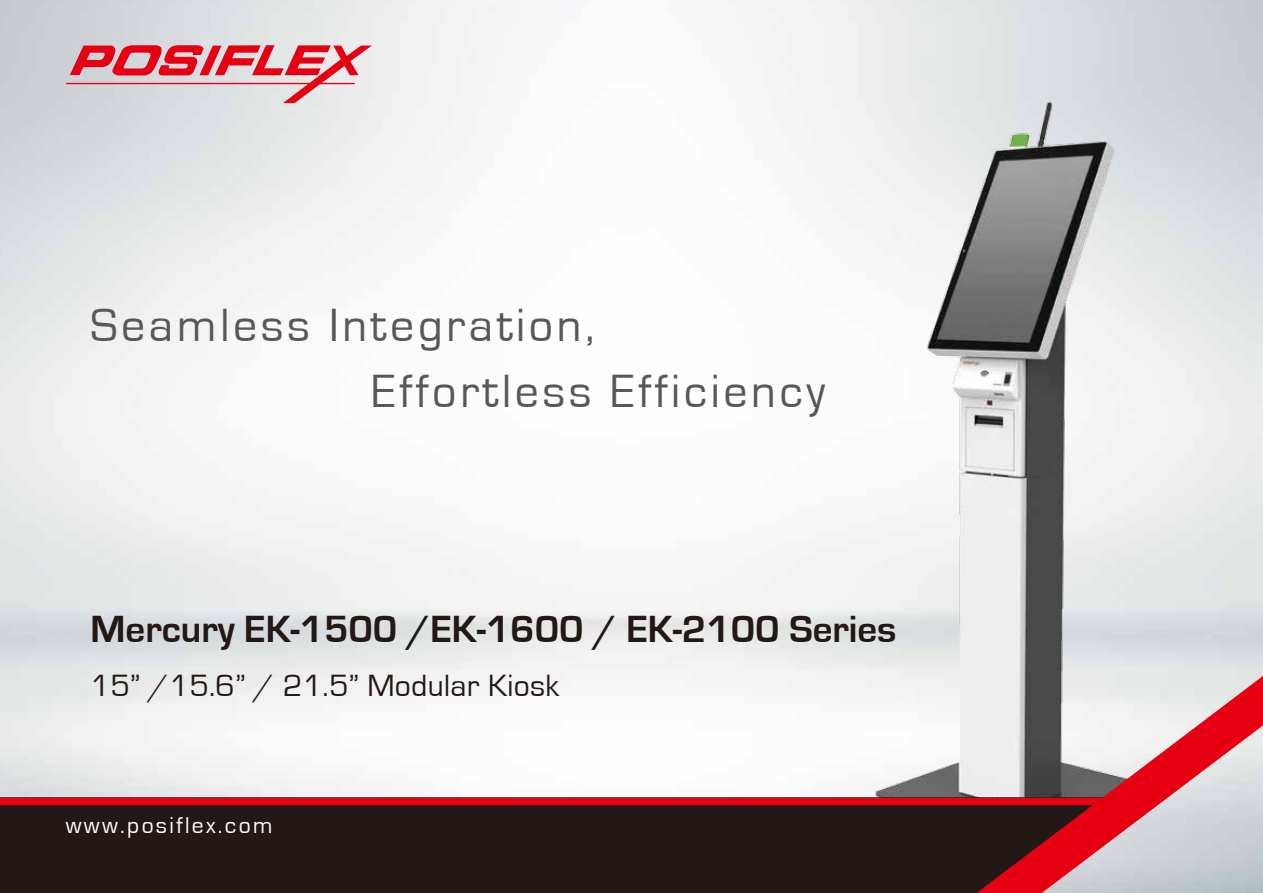
<style>
.page{position:relative;width:1263px;height:893px;background:#fff}
.page>*{position:absolute;margin:0;border:0;box-sizing:border-box;transform-origin:0 0}
.t1{font:48px/65.6px "Eurostile";letter-spacing:.075em;color:#595757}
.t2{font:700 39px "Eurostile";color:#221815}
.t3{font:31.65px "Eurostile";letter-spacing:.01em;color:#221815}
.t4{font:23.7px "Eurostile";letter-spacing:.1em;color:#fff}
</style>
<div class="page">
<svg style="left:66px;top:45px;width:306px;height:58px"></svg>
<img style="left:790px;top:84px;width:425px;height:519px">
<svg style="left:0;top:603px;width:1263px;height:290px"></svg>
<p class="t1" style="left:372px;top:293px;width:455px;text-indent:-281px">Seamless Integration,<br>Effortless Efficiency</p>
<p class="t2" style="left:91px;top:607px;width:807px">Mercury EK-1500 /EK-1600 / EK-2100 Series</p>
<p class="t3" style="left:91px;top:669px;width:470px">15” /15.6” / 21.5” Modular Kiosk</p>
<p class="t4" style="left:66px;top:812px;width:208px">www.posiflex.com</p>
</div>
